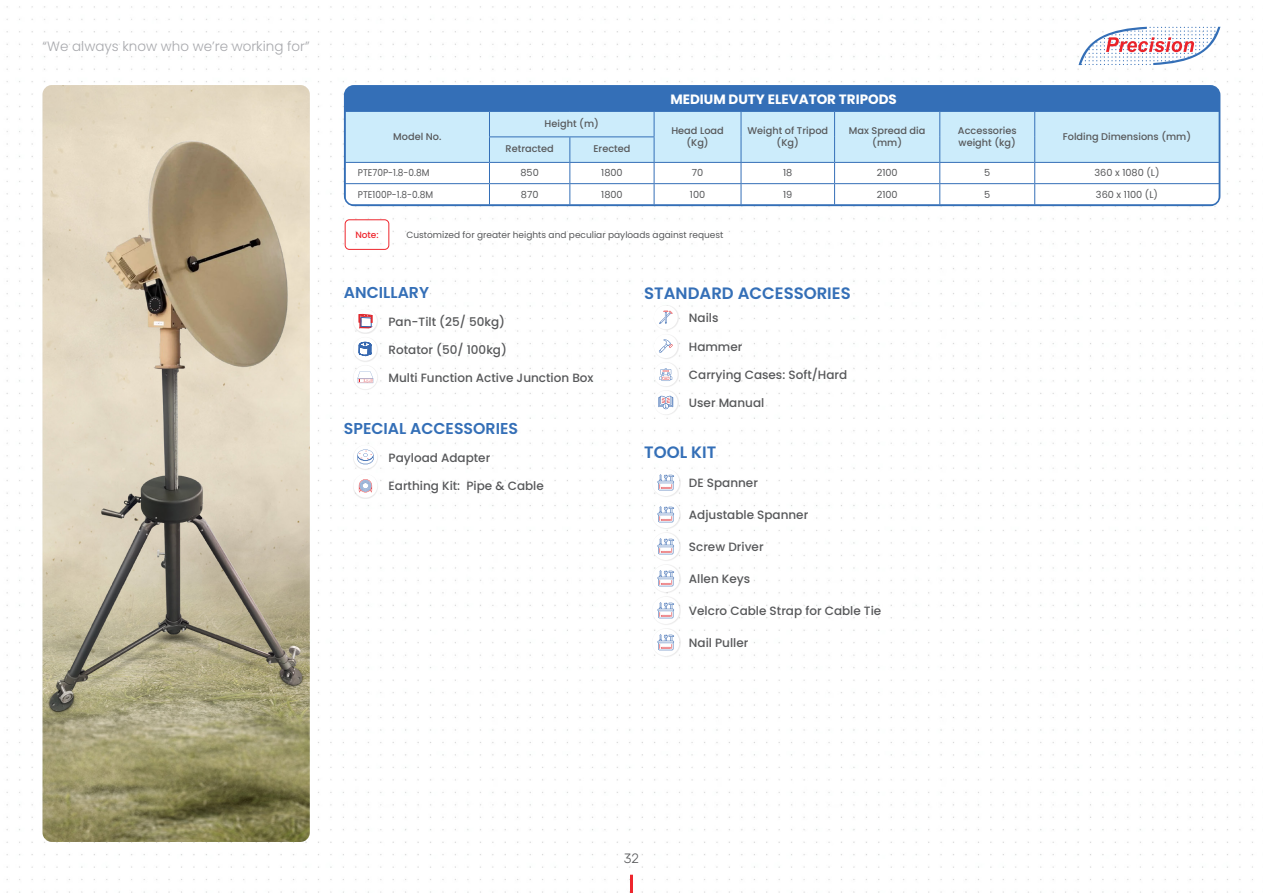
<style>
.page{position:relative;width:1263px;height:893px;background:#fff}
.page>*{position:absolute;margin:0;border:0;box-sizing:border-box;transform-origin:0 0}
.product_title{font:600 16.5px "Poppins";color:#346fb7}
.ACC_Title{font:600 15.75px "Poppins";color:#346fb7}
.t1{font:300 13.5px "Poppins";color:#a8a9ad}
.t2{font:700 13.5px "Poppins";color:#fff}
.t3{font:300 13.5px "Rubik";color:#57585a}
.product_title-2{font:500 12px "Poppins";color:#57585a}
.t4{font:500 9.75px/12px "Poppins";color:#57585a;text-align:center}
.t5{font:9.75px "Poppins";color:#57585a}
.t6{font:9.75px "Poppins";color:#57585a;scale:.92 1}
.Note_Desc{font:9px "Poppins";color:#57585a}
.Note{font:500 9px "Poppins";color:#ee262d}
</style>
<div class="page">
<img style="left:6px;top:6px;width:1247px;height:887px">
<img style="left:43px;top:85px;width:267px;height:757px">
<div style="left:345px;top:219px;width:44px;height:31px;border:1px solid #ee262d;border-radius:4px"></div>
<svg style="left:345px;top:86px;width:875px;height:119px"></svg>
<div style="left:344px;top:85px;width:876px;height:121px;border:2px solid #346fb7;border-radius:9px"></div>
<img style="left:653px;top:305px;width:26px;height:26px">
<div style="left:654px;top:305px;width:24px;height:24px;background:#fff;border-radius:50%"></div>
<svg style="left:659px;top:311px;width:13px;height:13px"></svg>
<img style="left:653px;top:334px;width:26px;height:25px">
<div style="left:654px;top:334px;width:24px;height:24px;background:#fff;border-radius:50%"></div>
<svg style="left:659px;top:339px;width:14px;height:14px"></svg>
<img style="left:653px;top:362px;width:26px;height:25px">
<div style="left:654px;top:362px;width:24px;height:24px;background:#fff;border-radius:50%"></div>
<svg style="left:659px;top:368px;width:13px;height:17px"></svg>
<img style="left:653px;top:390px;width:26px;height:26px">
<div style="left:654px;top:391px;width:24px;height:23px;background:#fff;border-radius:50%"></div>
<svg style="left:658px;top:396px;width:15px;height:13px"></svg>
<img style="left:651px;top:468px;width:30px;height:29px">
<div style="left:652px;top:469px;width:27px;height:27px;background:#fff;border-radius:50%"></div>
<svg style="left:657px;top:474px;width:17px;height:16px"></svg>
<img style="left:651px;top:500px;width:30px;height:29px">
<div style="left:652px;top:501px;width:27px;height:27px;background:#fff;border-radius:50%"></div>
<svg style="left:657px;top:506px;width:17px;height:16px"></svg>
<img style="left:651px;top:532px;width:30px;height:29px">
<div style="left:652px;top:533px;width:27px;height:27px;background:#fff;border-radius:50%"></div>
<svg style="left:657px;top:538px;width:17px;height:16px"></svg>
<img style="left:651px;top:564px;width:30px;height:29px">
<div style="left:652px;top:565px;width:27px;height:27px;background:#fff;border-radius:50%"></div>
<svg style="left:657px;top:570px;width:17px;height:16px"></svg>
<img style="left:651px;top:596px;width:30px;height:29px">
<div style="left:652px;top:597px;width:27px;height:27px;background:#fff;border-radius:50%"></div>
<svg style="left:657px;top:602px;width:17px;height:16px"></svg>
<img style="left:651px;top:628px;width:30px;height:29px">
<div style="left:652px;top:629px;width:27px;height:27px;background:#fff;border-radius:50%"></div>
<svg style="left:657px;top:634px;width:17px;height:16px"></svg>
<img style="left:353px;top:445px;width:25px;height:25px">
<div style="left:354px;top:445px;width:23px;height:24px;background:#fff;border-radius:50%"></div>
<svg style="left:357px;top:449px;width:16px;height:15px"></svg>
<img style="left:353px;top:473px;width:25px;height:26px">
<div style="left:354px;top:474px;width:23px;height:24px;background:#fff;border-radius:50%"></div>
<svg style="left:359px;top:479px;width:13px;height:13px"></svg>
<img style="left:353px;top:309px;width:25px;height:25px">
<div style="left:353px;top:309px;width:24px;height:24px;background:#fff;border-radius:50%"></div>
<svg style="left:359px;top:314px;width:13px;height:14px"></svg>
<img style="left:353px;top:337px;width:25px;height:25px">
<div style="left:353px;top:337px;width:24px;height:24px;background:#fff;border-radius:50%"></div>
<svg style="left:359px;top:342px;width:13px;height:14px"></svg>
<img style="left:353px;top:365px;width:25px;height:25px">
<svg style="left:353px;top:365px;width:24px;height:24px"></svg>
<svg style="left:358px;top:372px;width:15px;height:11px"></svg>
<svg style="left:1078px;top:27px;width:142px;height:39px"></svg>
<hr style="left:630px;top:875px;width:3px;height:18px;background:#ee262d">
<p class="t1" style="left:43px;top:39px;width:269px">“We always know who we’re working for”</p>
<p class="t4" style="left:393px;top:130px;width:50px">Model No.</p>
<p class="t4" style="left:545px;top:118px;width:56px">Height (m)</p>
<p class="t4" style="left:505px;top:143px;width:50px">Retracted</p>
<p class="t4" style="left:593px;top:143px;width:38px">Erected</p>
<p class="t2" style="left:670px;top:92px;width:228px">MEDIUM DUTY ELEVATOR TRIPODS</p>
<p class="t4" style="left:671px;top:124px;width:54px">Head Load (Kg)</p>
<p class="t4" style="left:747px;top:124px;width:82px">Weight of Tripod (Kg)</p>
<p class="t4" style="left:849px;top:124px;width:78px">Max Spread dia (mm)</p>
<p class="t4" style="left:958px;top:124px;width:60px;text-align:left">Accessories weight (kg)</p>
<p class="t4" style="left:1063px;top:130px;width:130px">Folding Dimensions (mm)</p>
<p class="t6" style="left:358px;top:167px;width:79px">PTE70P-1.8-0.8M</p>
<p class="t5" style="left:520px;top:167px;width:20px">850</p>
<p class="t5" style="left:601px;top:167px;width:23px">1800</p>
<p class="t5" style="left:692px;top:167px;width:13px">70</p>
<p class="t5" style="left:783px;top:167px;width:11px">18</p>
<p class="t5" style="left:877px;top:167px;width:22px">2100</p>
<p class="t5" style="left:984px;top:167px;width:8px">5</p>
<p class="t5" style="left:1094px;top:167px;width:67px">360 x 1080 (L)</p>
<p class="t6" style="left:358px;top:189px;width:83px">PTE100P-1.8-0.8M</p>
<p class="t5" style="left:521px;top:189px;width:19px">870</p>
<p class="t5" style="left:601px;top:189px;width:23px">1800</p>
<p class="t5" style="left:690px;top:189px;width:17px">100</p>
<p class="t5" style="left:783px;top:189px;width:11px">19</p>
<p class="t5" style="left:877px;top:189px;width:22px">2100</p>
<p class="t5" style="left:984px;top:189px;width:8px">5</p>
<p class="t5" style="left:1096px;top:189px;width:64px">360 x 1100 (L)</p>
<p class="Note" style="left:355px;top:229px;width:25px">Note:</p>
<p class="Note_Desc" style="left:406px;top:230px;width:318px">Customized for greater heights and peculiar payloads against request</p>
<p class="ACC_Title" style="left:344px;top:284px;width:87px">ANCILLARY</p>
<p class="product_title-2" style="left:388px;top:314px;width:118px">Pan-Tilt (25/ 50kg)</p>
<p class="product_title-2" style="left:388px;top:343px;width:120px">Rotator (50/ 100kg)</p>
<p class="product_title-2" style="left:388px;top:371px;width:207px">Multi Function Active Junction Box</p>
<p class="ACC_Title" style="left:344px;top:419px;width:176px">SPECIAL ACCESSORIES</p>
<p class="product_title-2" style="left:389px;top:450px;width:103px">Payload Adapter</p>
<p class="product_title-2" style="left:389px;top:479px;width:157px">Earthing Kit: Pipe &amp; Cable</p>
<h3 class="product_title" style="left:644px;top:283px;width:208px">STANDARD ACCESSORIES</h3>
<p class="product_title-2" style="left:689px;top:311px;width:31px">Nails</p>
<p class="product_title-2" style="left:689px;top:340px;width:55px">Hammer</p>
<p class="product_title-2" style="left:689px;top:368px;width:160px">Carrying Cases: Soft/Hard</p>
<p class="product_title-2" style="left:689px;top:396px;width:77px">User Manual</p>
<p class="product_title" style="left:644px;top:443px;width:73px">TOOL KIT</p>
<p class="product_title-2" style="left:689px;top:476px;width:71px">DE Spanner</p>
<p class="product_title-2" style="left:689px;top:508px;width:121px">Adjustable Spanner</p>
<p class="product_title-2" style="left:689px;top:540px;width:76px">Screw Driver</p>
<p class="product_title-2" style="left:689px;top:572px;width:63px">Allen Keys</p>
<p class="product_title-2" style="left:689px;top:604px;width:194px">Velcro Cable Strap for Cable Tie</p>
<p class="product_title-2" style="left:689px;top:636px;width:61px">Nail Puller</p>
<p class="t3" style="left:624px;top:851px;width:17px">32</p>
</div>
